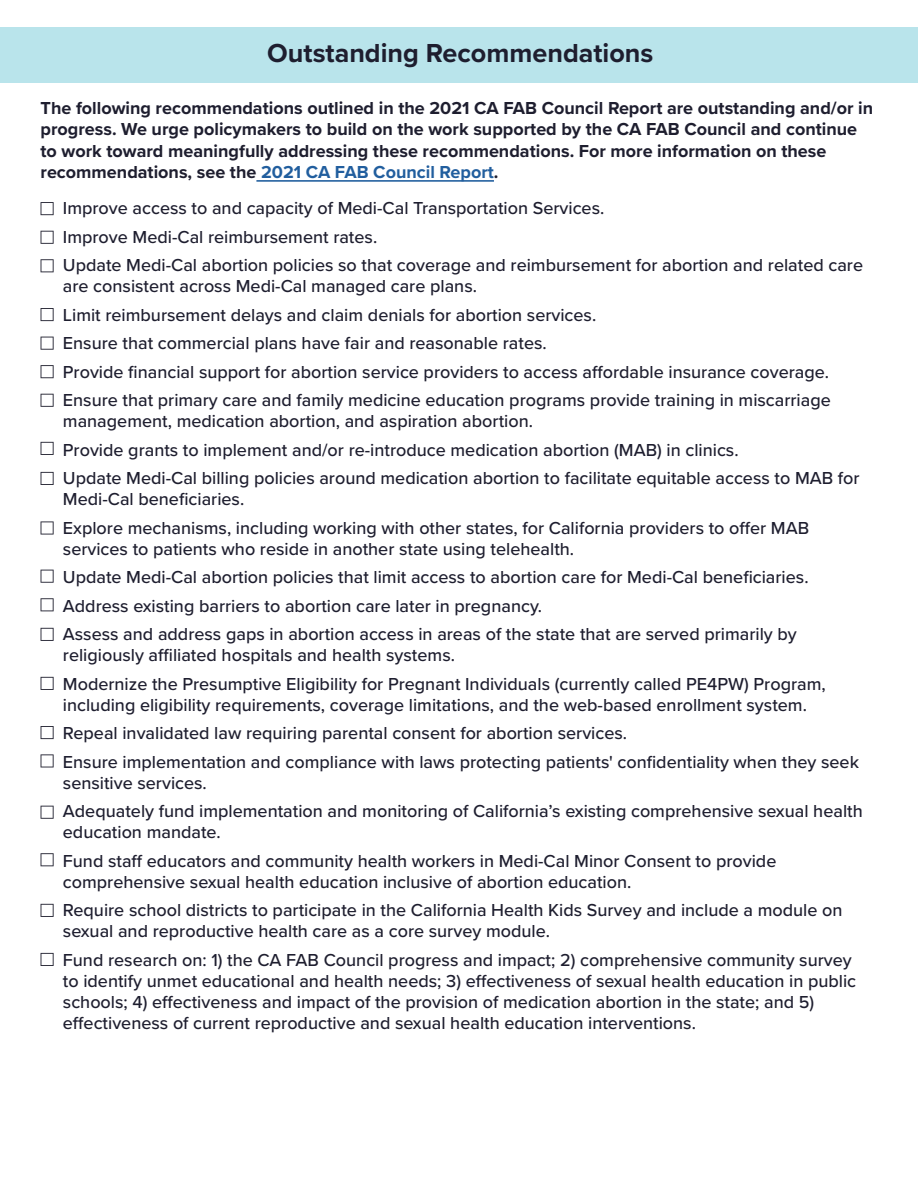
<style>
.page{position:relative;width:918px;height:1188px;background:#fff}
.page>*{position:absolute;margin:0;border:0;box-sizing:border-box;transform-origin:0 0}
.t1{font:700 27px "Proxima Nova";color:#1e1e2f}
.t2{font:500 18px/28.5px "Proxima Nova";color:#1e1e2f}
.t3{font:700 18px/21.6px "Proxima Nova";color:#1e1e2f}
.s1{color:#215e9e}
</style>
<div class="page">
<div style="left:0;top:27px;width:918px;height:55px;background:#b9e4eb"></div>
<hr style="left:256px;top:180px;width:238px;height:2px;background:#215e9e">
<svg style="left:41px;top:202px;width:13px;height:13px"></svg>
<svg style="left:41px;top:231px;width:13px;height:13px"></svg>
<svg style="left:41px;top:259px;width:13px;height:13px"></svg>
<svg style="left:41px;top:308px;width:13px;height:13px"></svg>
<svg style="left:41px;top:337px;width:13px;height:13px"></svg>
<svg style="left:41px;top:365px;width:13px;height:13px"></svg>
<svg style="left:41px;top:394px;width:13px;height:13px"></svg>
<svg style="left:41px;top:442px;width:13px;height:13px"></svg>
<svg style="left:41px;top:472px;width:13px;height:13px"></svg>
<svg style="left:41px;top:521px;width:13px;height:14px"></svg>
<svg style="left:41px;top:570px;width:13px;height:13px"></svg>
<svg style="left:41px;top:598px;width:13px;height:13px"></svg>
<svg style="left:41px;top:628px;width:13px;height:13px"></svg>
<svg style="left:41px;top:677px;width:13px;height:13px"></svg>
<svg style="left:41px;top:726px;width:13px;height:13px"></svg>
<svg style="left:41px;top:754px;width:13px;height:13px"></svg>
<svg style="left:41px;top:806px;width:13px;height:13px"></svg>
<svg style="left:41px;top:853px;width:13px;height:13px"></svg>
<svg style="left:41px;top:904px;width:13px;height:13px"></svg>
<svg style="left:41px;top:953px;width:13px;height:13px"></svg>
<h1 class="t1" style="left:267px;top:33px;width:388px">Outstanding Recommendations</h1>
<p class="t3" style="left:41px;top:96px;width:834px">The following recommendations outlined in the 2021 CA FAB Council Report are outstanding and/or in progress. We urge policymakers to build on the work supported by the CA FAB Council and continue to work toward meaningfully addressing these recommendations. For more information on these recommendations, see the <span class="s1">2021 CA FAB Council Report</span>.</p>
<p class="t2" style="left:63px;top:193px;width:802px">Improve access to and capacity of Medi-Cal Transportation Services.<br>Improve Medi-Cal reimbursement rates.<br>Update Medi-Cal abortion policies so that coverage and reimbursement for abortion and related care</p>
<p class="t2" style="left:63px;top:271px;width:769px">are consistent across Medi-Cal managed care plans.<br>Limit reimbursement delays and claim denials for abortion services.<br>Ensure that commercial plans have fair and reasonable rates.<br>Provide financial support for abortion service providers to access affordable insurance coverage.<br>Ensure that primary care and family medicine education programs provide training in miscarriage</p>
<p class="t2" style="left:63px;top:406px;width:798px">management, medication abortion, and aspiration abortion.<br>Provide grants to implement and/or re-introduce medication abortion (MAB) in clinics.<br>Update Medi-Cal billing policies around medication abortion to facilitate equitable access to MAB for</p>
<p class="t2" style="left:63px;top:484px;width:748px">Medi-Cal beneficiaries.<br>Explore mechanisms, including working with other states, for California providers to offer MAB</p>
<p class="t2" style="left:63px;top:534px;width:747px">services to patients who reside in another state using telehealth.<br>Update Medi-Cal abortion policies that limit access to abortion care for Medi-Cal beneficiaries.<br>Address existing barriers to abortion care later in pregnancy.<br>Assess and address gaps in abortion access in areas of the state that are served primarily by</p>
<p class="t2" style="left:63px;top:640px;width:764px">religiously affiliated hospitals and health systems.<br>Modernize the Presumptive Eligibility for Pregnant Individuals (currently called PE4PW) Program,</p>
<p class="t2" style="left:63px;top:690px;width:798px">including eligibility requirements, coverage limitations, and the web-based enrollment system.<br>Repeal invalidated law requiring parental consent for abortion services.<br>Ensure implementation and compliance with laws protecting patients' confidentiality when they seek</p>
<p class="t2" style="left:63px;top:768px;width:801px">sensitive services.<br>Adequately fund implementation and monitoring of California’s existing comprehensive sexual health</p>
<p class="t2" style="left:63px;top:817px;width:715px">education mandate.<br>Fund staff educators and community health workers in Medi-Cal Minor Consent to provide</p>
<p class="t2" style="left:63px;top:867px;width:781px">comprehensive sexual health education inclusive of abortion education.<br>Require school districts to participate in the California Health Kids Survey and include a module on</p>
<p class="t2" style="left:63px;top:916px;width:790px">sexual and reproductive health care as a core survey module.<br>Fund research on: 1) the CA FAB Council progress and impact; 2) comprehensive community survey</p>
<p class="t2" style="left:63px;top:969px;width:795px;line-height:21px">to identify unmet educational and health needs; 3) effectiveness of sexual health education in public schools; 4) effectiveness and impact of the provision of medication abortion in the state; and 5) effectiveness of current reproductive and sexual health education interventions.</p>
</div>
